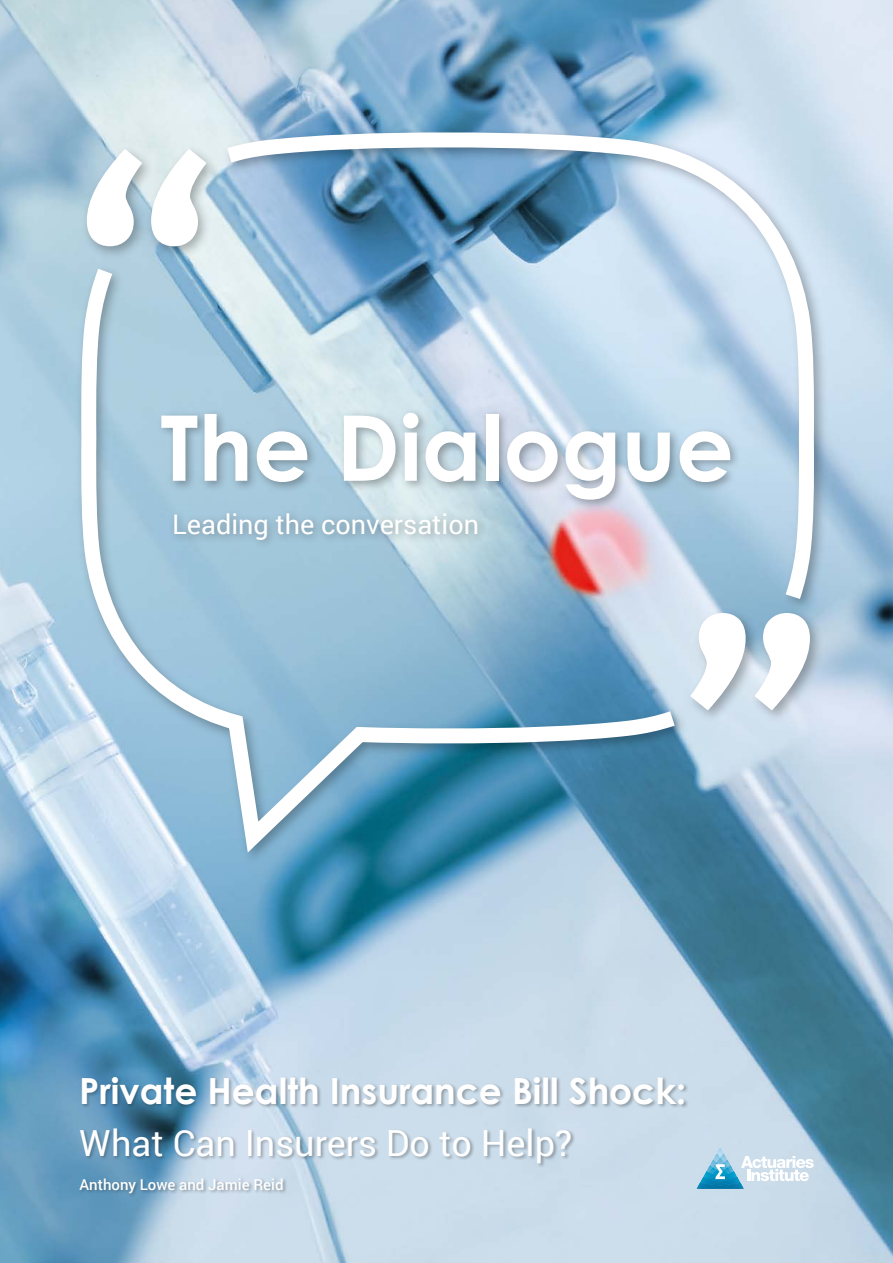
<style>
.page{position:relative;width:893px;height:1263px;background:#fff}
.page>*{position:absolute;margin:0;border:0;box-sizing:border-box;transform-origin:0 0}
.t1{font:700 90.75px "Century Gothic";color:#fff}
.t2{font:700 36px "Century Gothic";color:#fff}
.t3{font:36px "Roboto";color:#fff}
.t4{font:27px "Roboto";color:#fff}
.t5{font:500 15px "Roboto";color:#fff}
</style>
<div class="page">
<img style="left:0;top:0;width:893px;height:1263px">
<div style="left:79px;top:1177px;width:208px;height:20px;background:#1d1d1b;opacity:.33"></div>
<div style="left:79px;top:1127px;width:496px;height:41px;background:#1d1d1b;opacity:.33"></div>
<div style="left:81px;top:1076px;width:608px;height:33px;background:#1d1d1b;opacity:.33"></div>
<img style="left:72px;top:123px;width:761px;height:748px">
<svg style="left:72px;top:252px;width:619px;height:616px;background:#8cb7cf"></svg>
<svg style="left:211px;top:125px;width:612px;height:491px;background:#adc6d9"></svg>
<svg style="left:87px;top:149px;width:120px;height:97px"></svg>
<svg style="left:690px;top:613px;width:120px;height:97px"></svg>
<svg style="left:697px;top:1148px;width:117px;height:41px"></svg>
<h1 class="t1" style="left:160px;top:391px;width:575px">The Dialogue</h1>
<p class="t4" style="left:172px;top:506px;width:308px">Leading the conversation</p>
<p class="t2" style="left:79px;top:1068px;width:608px">Private Health Insurance Bill Shock:</p>
<p class="t3" style="left:79px;top:1118px;width:494px">What Can Insurers Do to Help?</p>
<p class="t5" style="left:80px;top:1174px;width:205px">Anthony Lowe and Jamie Reid</p>
</div>
